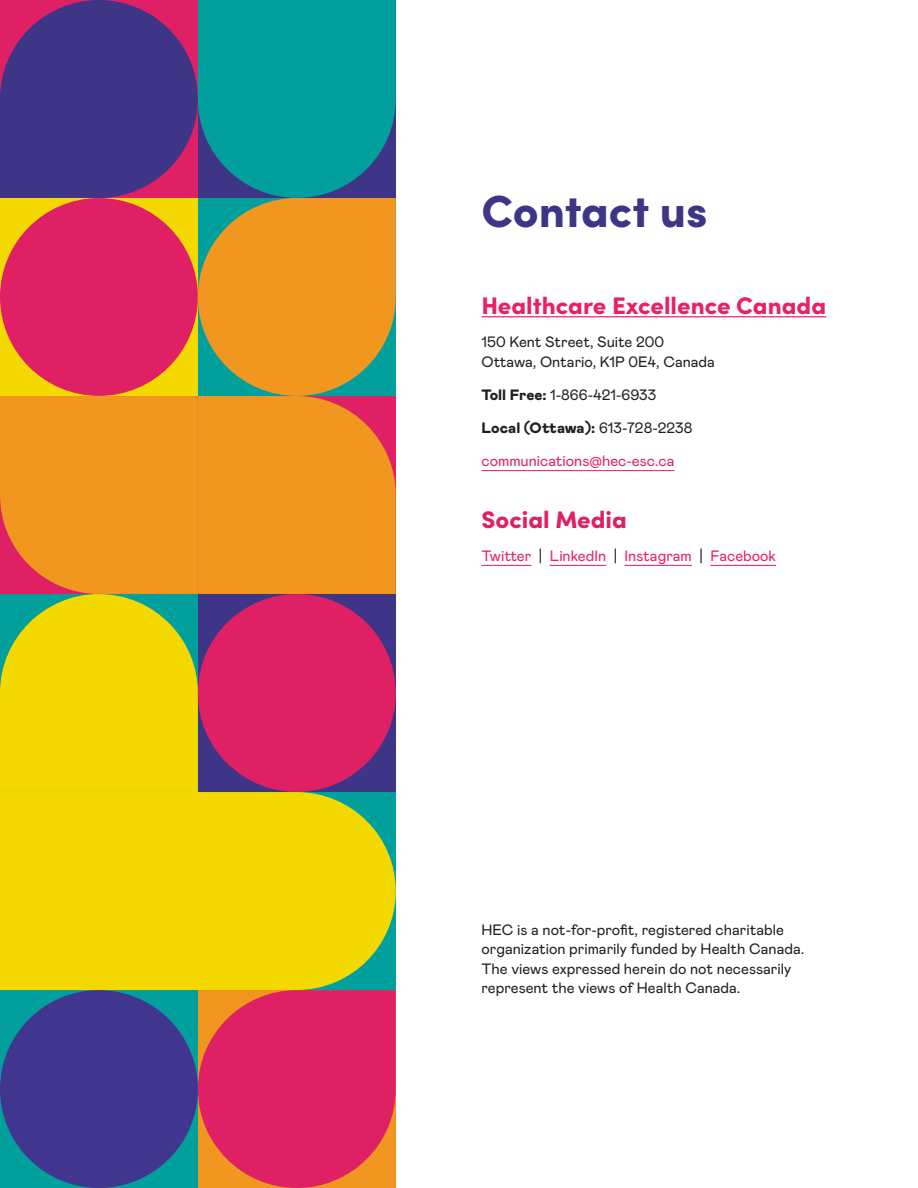
<style>
.page{position:relative;width:918px;height:1188px;background:#fff}
.page>*{position:absolute;margin:0;border:0;box-sizing:border-box;transform-origin:0 0}
.t1{font:900 45px "Sofia Pro";color:#3f3587}
.t2{font:900 24px "Sofia Pro";color:#e82163}
.t3{font:900 24px "Sofia Pro";color:#e02064}
.Body_Copy{font:15px/19.5px "Mabry Pro";color:#231f20}
.Body_Copy-2{font:15px "Mabry Pro";color:#e82163}
.Body_Copy-3{font:900 15px "Mabry Pro";color:#231f20}
.s1{font-weight:900}
.s2{font-weight:400}
.s3{color:#231f20}
</style>
<div class="page">
<svg style="left:0;top:0;width:396px;height:1188px;background:#b37e47"></svg>
<hr style="left:482px;top:316px;width:344px;height:1px;background:#e82163">
<hr style="left:482px;top:470px;width:193px;height:1px;background:#e82163">
<hr style="left:482px;top:565px;width:49px;height:1px;background:#e82163">
<hr style="left:550px;top:565px;width:56px;height:1px;background:#e82163">
<hr style="left:625px;top:565px;width:67px;height:1px;background:#e82163">
<hr style="left:710px;top:565px;width:66px;height:1px;background:#e82163">
<h1 class="t1" style="left:482px;top:176px;width:228px">Contact us</h1>
<h2 class="t2" style="left:482px;top:287px;width:346px">Healthcare Excellence Canada</h2>
<p class="Body_Copy" style="left:482px;top:332px;width:235px">150 Kent Street, Suite 200<br>Ottawa, Ontario, K1P 0E4, Canada</p>
<p class="Body_Copy" style="left:482px;top:384px;width:176px"><span class="s1">Toll Free:</span> 1-866-421-6933</p>
<p class="Body_Copy-3" style="left:482px;top:417px;width:213px">Local (Ottawa): <span class="s2">613-728-2238</span></p>
<p class="Body_Copy-2" style="left:482px;top:450px;width:195px">communications@hec-esc.ca</p>
<h2 class="t3" style="left:482px;top:500px;width:147px">Social Media</h2>
<p class="Body_Copy-2" style="left:482px;top:545px;width:296px">Twitter <span class="s3">|</span> LinkedIn <span class="s3">|</span> Instagram <span class="s3">|</span> Facebook</p>
<p class="Body_Copy" style="left:482px;top:919px;width:324px">HEC is a not-for-profit, registered charitable organization primarily funded by Health Canada.<br>The views expressed herein do not necessarily represent the views of Health Canada.</p>
</div>
